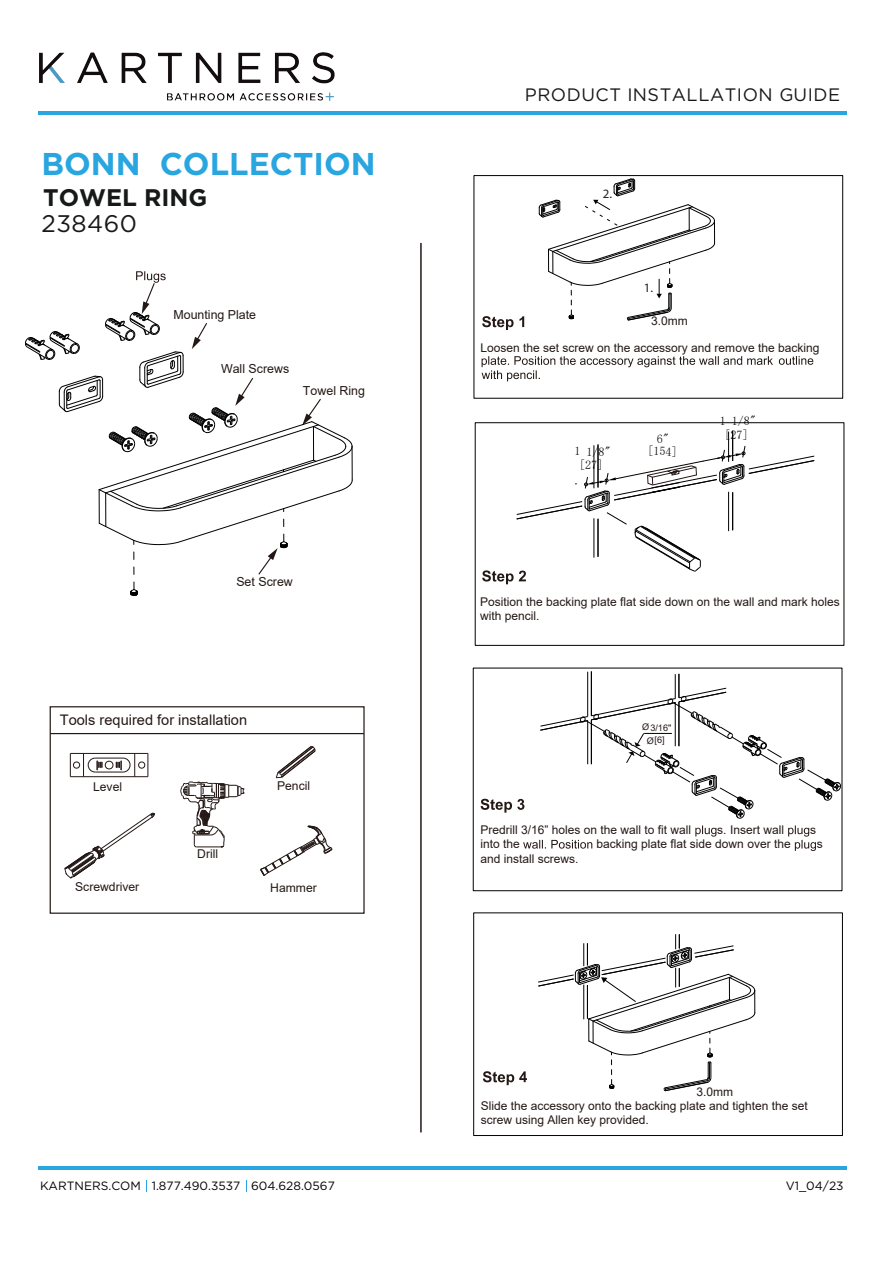
<style>
.page{position:relative;width:893px;height:1263px;background:#fff}
.page>*{position:absolute;margin:0;border:0;box-sizing:border-box;transform-origin:0 0}
.t1{font:700 31.5px "Gotham";color:#29a6e0}
.t2{font:700 24px "Gotham";color:#171818}
.t3{font:24px "Gotham";letter-spacing:.02em;color:#171818}
.t4{font:18px "Gotham";letter-spacing:.03em;color:#171818}
.t5{font:14.55px "Arial";color:#231815}
.t6{font:12.75px "Myriad Pro";color:#241c1d}
.t7{font:12.45px "Arial";color:#231815}
.t8{font:12.15px "Arial";color:#231815}
.t9{font:12px/13.8px "Arial";color:#231815}
.t10{font:12px "Gotham";color:#040000}
.t11{font:12px/13.6px "Arial G Bpc EUC H";color:#040000;text-align:center}
.t12{font:9.15px/12.6px "Arial";color:#231815;text-align:center}
</style>
<div class="page">
<svg style="left:482px;top:316px;width:42px;height:14px"></svg>
<svg style="left:481px;top:356px;width:332px;height:25px"></svg>
<div style="left:473px;top:913px;width:369px;height:223px;border:1px solid #030000"></div>
<hr style="left:728px;top:432px;width:1px;height:30px;background:#000">
<hr style="left:732px;top:431px;width:1px;height:30px;background:#000">
<hr style="left:587px;top:672px;width:1px;height:45px;background:#000">
<hr style="left:591px;top:671px;width:1px;height:45px;background:#000">
<svg style="left:70px;top:754px;width:1px;height:22px"></svg>
<hr style="left:70px;top:776px;width:78px;height:1px;background:#231815">
<hr style="left:70px;top:753px;width:78px;height:1px;background:#231815">
<svg style="left:148px;top:753px;width:1px;height:24px"></svg>
<svg style="left:83px;top:753px;width:52px;height:24px"></svg>
<div style="left:138px;top:762px;width:7px;height:6px;border:1px solid #231815;border-radius:50%"></div>
<div style="left:73px;top:762px;width:7px;height:6px;border:1px solid #231815;border-radius:50%"></div>
<svg style="left:65px;top:813px;width:90px;height:66px"></svg>
<svg style="left:180px;top:782px;width:64px;height:66px"></svg>
<svg style="left:260px;top:826px;width:72px;height:50px"></svg>
<svg style="left:276px;top:746px;width:40px;height:32px"></svg>
<div style="left:105px;top:761px;width:8px;height:8px;border:1px solid #231815;border-radius:50%"></div>
<div style="left:50px;top:706px;width:314px;height:208px;border:1px solid #231815"></div>
<hr style="left:50px;top:733px;width:314px;height:1px;background:#231815">
<div style="left:473px;top:175px;width:369px;height:223px;border:1px solid #030000"></div>
<div style="left:473px;top:668px;width:369px;height:223px;border:1px solid #030000"></div>
<div style="left:475px;top:423px;width:369px;height:223px;border:1px solid #030000"></div>
<svg style="left:480px;top:799px;width:44px;height:14px"></svg>
<svg style="left:695px;top:826px;width:21px;height:11px"></svg>
<svg style="left:523px;top:840px;width:69px;height:9px"></svg>
<svg style="left:788px;top:826px;width:28px;height:25px"></svg>
<svg style="left:483px;top:1071px;width:44px;height:14px"></svg>
<svg style="left:538px;top:178px;width:177px;height:143px"></svg>
<svg style="left:540px;top:674px;width:301px;height:145px"></svg>
<svg style="left:538px;top:934px;width:217px;height:158px"></svg>
<svg style="left:25px;top:271px;width:328px;height:325px"></svg>
<hr style="left:39px;top:111px;width:807px;height:3px;background:#29a6e0">
<hr style="left:39px;top:1166px;width:807px;height:4px;background:#29a6e0">
<img style="left:40px;top:52px;width:294px;height:49px">
<hr style="left:420px;top:243px;width:1px;height:889px;background:#231815">
<svg style="left:482px;top:444px;width:333px;height:140px"></svg>
<h1 class="t1" style="left:41px;top:145px;width:336px">BONN COLLECTION</h1>
<h2 class="t2" style="left:43px;top:183px;width:166px">TOWEL RING</h2>
<h2 class="t3" style="left:41px;top:210px;width:97px">238460</h2>
<p class="t7" style="left:173px;top:306px;width:84px">Mounting Plate</p>
<p class="t7" style="left:221px;top:360px;width:70px">Wall Screws</p>
<p class="t7" style="left:303px;top:382px;width:64px">Towel Ring</p>
<p class="t7" style="left:236px;top:573px;width:58px">Set Screw</p>
<p class="t5" style="left:60px;top:710px;width:189px">Tools required for installation</p>
<p class="t8" style="left:93px;top:778px;width:31px">Level</p>
<p class="t8" style="left:197px;top:845px;width:22px">Drill</p>
<p class="t8" style="left:277px;top:777px;width:35px">Pencil</p>
<p class="t8" style="left:75px;top:878px;width:66px">Screwdriver</p>
<p class="t8" style="left:270px;top:880px;width:48px">Hammer</p>
<h3 class="t4" style="left:525px;top:85px;width:317px">PRODUCT INSTALLATION GUIDE</h3>
<p class="t6" style="left:603px;top:186px;width:11px">2.</p>
<p class="t6" style="left:643px;top:280px;width:11px">1.</p>
<p class="t9" style="left:651px;top:313px;width:38px">3.0mm</p>
<p class="t9" style="left:480px;top:341px;width:340px">Loosen the set screw on the accessory and remove the backing</p>
<p class="t11" style="left:574px;top:444px;width:37px;rotate:1deg">1 1/8" [27]</p>
<p class="t11" style="left:647px;top:432px;width:31px;line-height:12.5px;rotate:1deg">6" [154]</p>
<p class="t11" style="left:719px;top:414px;width:38px">1 1/8" [27]</p>
<p class="t9" style="left:480px;top:594px;width:361px;line-height:14.4px">Position the backing plate flat side down on the wall and mark holes with pencil.</p>
<p class="t12" style="left:642px;top:721px;width:31px">Ø3/16"<br>Ø[6]</p>
<p class="t9" style="left:480px;top:823px;width:212px">Predrill 3/16” holes on the wall to fit wall</p>
<p class="t9" style="left:717px;top:823px;width:68px">s. Insert wall</p>
<p class="t9" style="left:810px;top:823px;width:7px">s</p>
<p class="t9" style="left:480px;top:837px;width:41px">into the</p>
<p class="t9" style="left:596px;top:837px;width:196px">backing plate flat side down over the</p>
<p class="t9" style="left:816px;top:837px;width:7px">s</p>
<p class="t9" style="left:480px;top:852px;width:100px">and install screws.</p>
<p class="t9" style="left:481px;top:1085px;width:328px;text-indent:215px">3.0mm<br>Slide the accessory onto the backing plate and tighten the set screw using Allen key provided.</p>
<p class="t10" style="left:40px;top:1179px;width:296px">KARTNERS.COM 1.877.490.3537 604.628.0567</p>
<p class="t10" style="left:785px;top:1179px;width:59px">V1_04/23</p>
</div>
